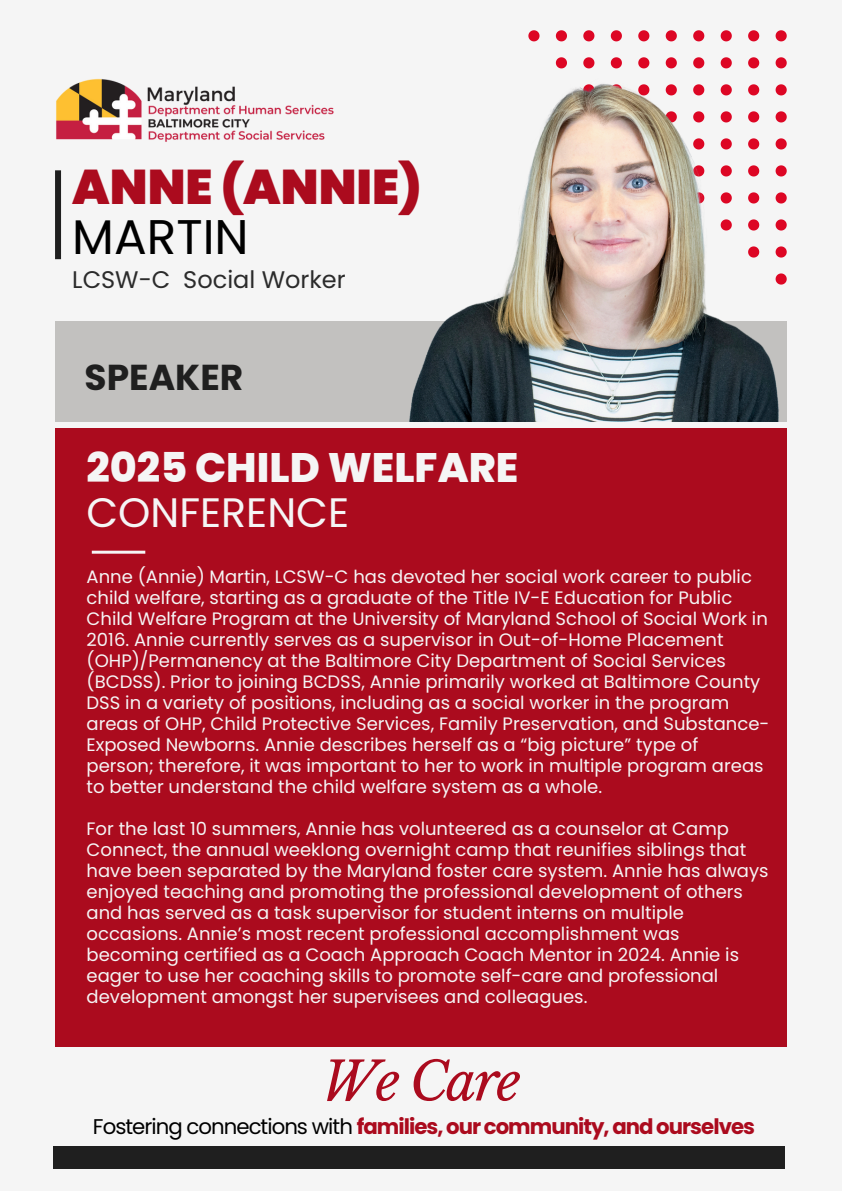
<style>
.page{position:relative;width:842px;height:1191px;background:#fff}
.page>*{position:absolute;margin:0;border:0;box-sizing:border-box;transform-origin:0 0}
.t1{font:italic 53.3px "Libre Baskerville";letter-spacing:-.045em;color:#ab0b1e}
.t2{font:900 48.6px/50.2px "Poppins";color:#ab0b1e}
.t3{font:800 41.1px/45px "Poppins";color:#f5f5f5}
.t4{font:700 36px "Poppins";color:#1f1f1f}
.t5{font:24px "Poppins";color:#2b2b2b}
.t6{font:700 21.3px "Poppins";letter-spacing:-.045em;color:#ab0b1e}
.t7{font:18px/21px "Poppins";color:#f5f5f5}
.s1{font-weight:400;color:#000}
.s2{font-weight:400}
</style>
<div class="page">
<div style="left:0;top:0;width:842px;height:1190px;background:#f5f5f5"></div>
<div style="left:53px;top:1146px;width:732px;height:22px;background:#1f1f1f"></div>
<div style="left:55px;top:321px;width:732px;height:100px;background:#c2c1bf"></div>
<svg style="left:776px;top:30px;width:10px;height:11px"></svg>
<svg style="left:748px;top:30px;width:11px;height:11px"></svg>
<svg style="left:721px;top:30px;width:11px;height:11px"></svg>
<svg style="left:693px;top:30px;width:11px;height:11px"></svg>
<svg style="left:666px;top:30px;width:11px;height:11px"></svg>
<svg style="left:638px;top:30px;width:11px;height:11px"></svg>
<svg style="left:611px;top:30px;width:11px;height:11px"></svg>
<svg style="left:583px;top:30px;width:11px;height:11px"></svg>
<svg style="left:556px;top:30px;width:11px;height:11px"></svg>
<svg style="left:528px;top:30px;width:11px;height:11px"></svg>
<div style="left:55px;top:428px;width:731px;height:617px;background:#ab0b1e"></div>
<div style="left:55px;top:170px;width:6px;height:89px;background:#1f1f1f"></div>
<img style="left:56px;top:78px;width:278px;height:64px">
<hr style="left:92px;top:550px;width:53px;height:3px;background:#f5f5f5">
<img style="left:409px;top:58px;width:378px;height:363px">
<p class="t2" style="left:72px;top:161px;width:351px">ANNE (ANNIE)<br><span class="s1">MARTIN</span></p>
<h1 class="t5" style="left:72px;top:263px;width:275px">LCSW-C Social Worker</h1>
<p class="t4" style="left:85px;top:352px;width:160px">SPEAKER</p>
<p class="t3" style="left:87px;top:444px;width:433px">2025 CHILD WELFARE<br><span class="s2">CONFERENCE</span></p>
<p class="t7" style="left:87px;top:566px;width:684px">Anne (Annie) Martin, LCSW-C has devoted her social work career to public child welfare, starting as a graduate of the Title IV-E Education for Public Child Welfare Program at the University of Maryland School of Social Work in 2016. Annie currently serves as a supervisor in Out-of-Home Placement (OHP)/Permanency at the Baltimore City Department of Social Services (BCDSS). Prior to joining BCDSS, Annie primarily worked at Baltimore County DSS in a variety of positions, including as a social worker in the program areas of OHP, Child Protective Services, Family Preservation, and Substance-Exposed Newborns. Annie describes herself as a “big picture” type of person; therefore, it was important to her to work in multiple program areas to better understand the child welfare system as a whole.</p>
<h5 class="t7" style="left:87px;top:818px;width:683px">For the last 10 summers, Annie has volunteered as a counselor at Camp Connect, the annual weeklong overnight camp that reunifies siblings that have been separated by the Maryland foster care system. Annie has always enjoyed teaching and promoting the professional development of others and has served as a task supervisor for student interns on multiple occasions. Annie’s most recent professional accomplishment was becoming certified as a Coach Approach Coach Mentor in 2024. Annie is eager to use her coaching skills to promote self-care and professional development amongst her supervisees and colleagues.</h5>
<h3 class="t1" style="left:321px;top:1048px;width:201px">We Care</h3>
<h4 class="t6" style="left:93px;top:1111px;width:663px"><span class="s1">Fostering connections with</span> families, our community, and ourselves</h4>
</div>
